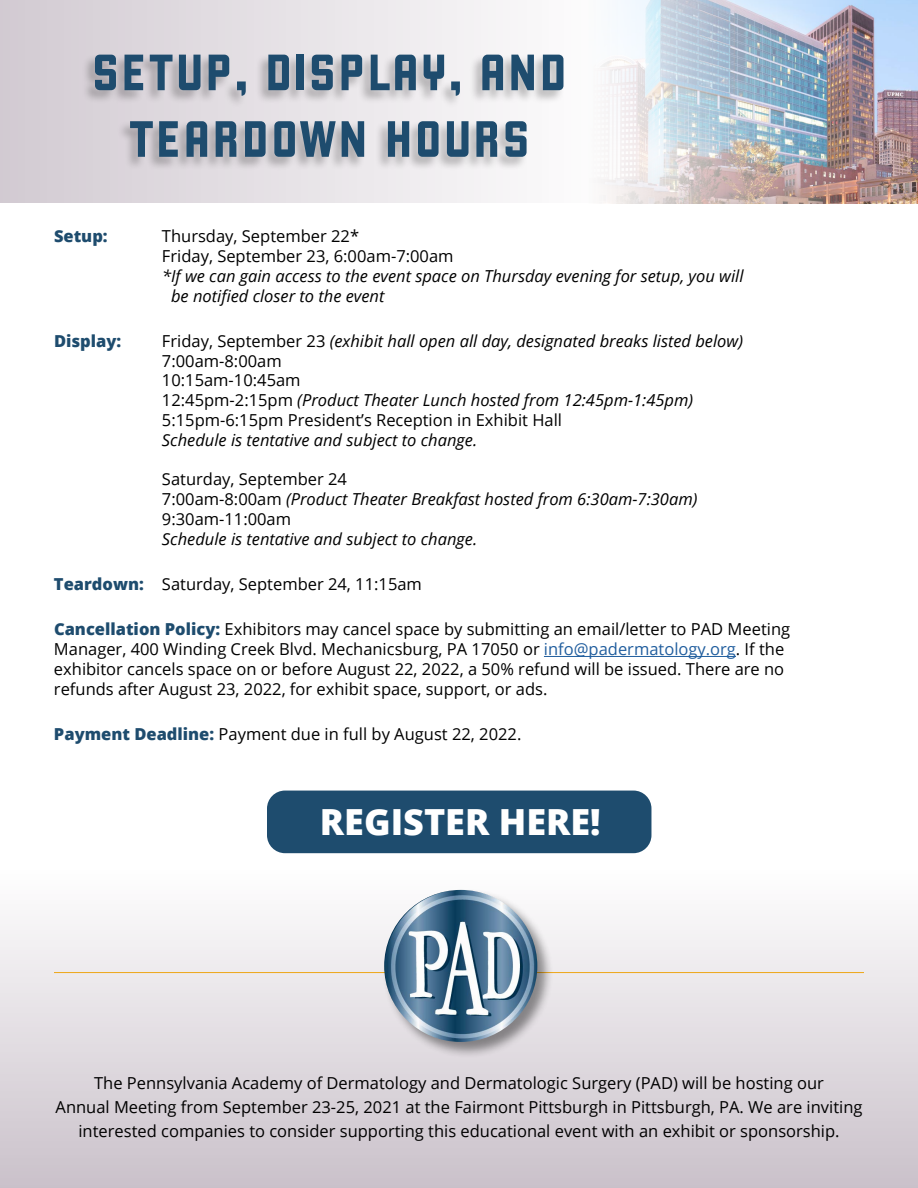
<style>
.page{position:relative;width:918px;height:1188px;background:#fff}
.page>*{position:absolute;margin:0;border:0;box-sizing:border-box;transform-origin:0 0}
.t1{font:55.5px/66.6px "Liquorstore";letter-spacing:.045em;color:#1e4c6e;text-align:center}
.t2{font:800 36px "Open Sans";color:#fff}
.t3{font:16.5px/19.8px "Open Sans";color:#000}
.t4{font:italic 16.5px/19.8px "Open Sans";color:#000}
.t5{font:800 16.5px "Open Sans";color:#1e4c6e}
.s1{font-style:italic}
.s2{font-style:normal}
.s3{font-weight:800;color:#1e4c6e}
.s4{color:#215e9e}
</style>
<div class="page">
<div style="left:0;top:0;width:622px;height:203px;background:linear-gradient(to right,#d2cad2,#fefefe)"></div>
<div style="left:0;top:868px;width:918px;height:320px;background:linear-gradient(to bottom,#fefefc,#cac1ca)"></div>
<div style="left:382px;top:888px;width:172px;height:170px;background:#000;opacity:.42"></div>
<img style="left:384px;top:890px;width:153px;height:152px">
<div style="left:81px;top:53px;width:484px;height:118px;background:#000;opacity:.26"></div>
<img style="left:587px;top:0;width:331px;height:203px">
<hr style="left:544px;top:656px;width:192px;height:1px;background:#215e9e">
<div style="left:267px;top:791px;width:384px;height:62px;background:#1e4c6e;border-radius:18px"></div>
<h1 class="t1" style="left:92px;top:40px;width:476px">SETUP, DISPLAY, AND<br>TEARDOWN HOURS</h1>
<p class="t5" style="left:54px;top:224px;width:55px">Setup:</p>
<p class="t3" style="left:162px;top:226px;width:293px">Thursday, September 22*<br>Friday, September 23, 6:00am-7:00am</p>
<p class="t4" style="left:171px;top:265px;width:574px;text-indent:-9px">*If we can gain access to the event space on Thursday evening for setup, you will be notified closer to the event</p>
<p class="t5" style="left:54px;top:328px;width:69px">Display:</p>
<p class="t3" style="left:162px;top:331px;width:583px">Friday, September 23 <span class="s1">(exhibit hall open all day, designated breaks listed below)<br></span>7:00am-8:00am<br>10:15am-10:45am<br>12:45pm-2:15pm <span class="s1">(Product Theater Lunch hosted from 12:45pm-1:45pm)<br></span>5:15pm-6:15pm President’s Reception in Exhibit Hall</p>
<p class="t4" style="left:162px;top:429px;width:317px">Schedule is tentative and subject to change.</p>
<p class="t4" style="left:162px;top:469px;width:537px"><span class="s2">Saturday, September 24<br>7:00am-8:00am</span> (Product Theater Breakfast hosted from 6:30am-7:30am)<br><span class="s2">9:30am-11:00am</span></p>
<p class="t4" style="left:162px;top:528px;width:317px">Schedule is tentative and subject to change.</p>
<p class="t3" style="left:54px;top:574px;width:369px"><span class="s3">Teardown:</span> Saturday, September 24, 11:15am</p>
<p class="t3" style="left:54px;top:619px;width:738px"><span class="s3">Cancellation Policy:</span> Exhibitors may cancel space by submitting an email/letter to PAD Meeting Manager, 400 Winding Creek Blvd. Mechanicsburg, PA 17050 or <span class="s4">info@padermatology.org</span>. If the exhibitor cancels space on or before August 22, 2022, a 50% refund will be issued. There are no refunds after August 23, 2022, for exhibit space, support, or ads.</p>
<p class="t3" style="left:54px;top:724px;width:469px"><span class="s3">Payment Deadline:</span> Payment due in full by August 22, 2022.</p>
<h2 class="t2" style="left:320px;top:795px;width:282px">REGISTER HERE!</h2>
<p class="t3" style="left:56px;top:1071px;width:808px;line-height:24px;text-align:center">The Pennsylvania Academy of Dermatology and Dermatologic Surgery (PAD) will be hosting our<br>Annual Meeting from September 23-25, 2021 at the Fairmont Pittsburgh in Pittsburgh, PA. We are inviting interested companies to consider supporting this educational event with an exhibit or sponsorship.</p>
</div>
